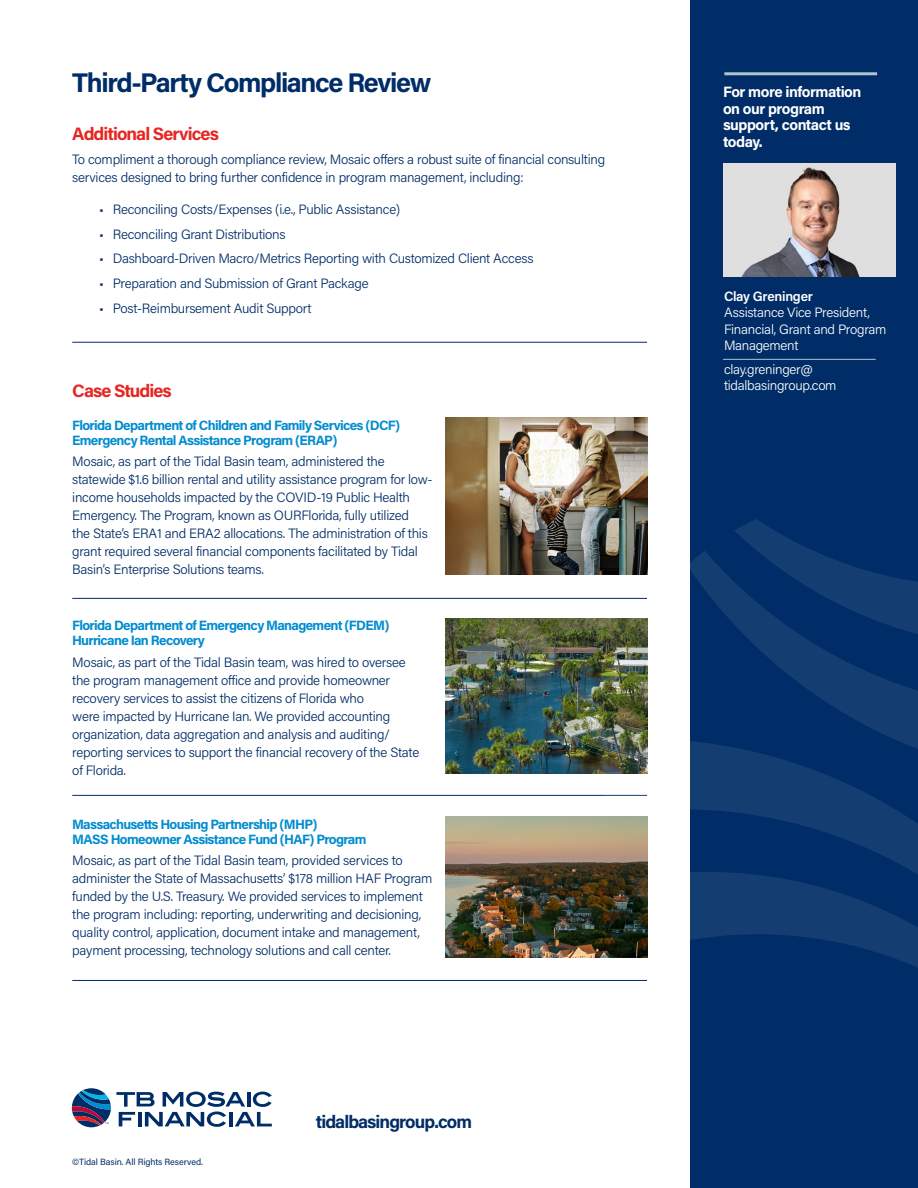
<style>
.page{position:relative;width:918px;height:1188px;background:#fff}
.page>*{position:absolute;margin:0;border:0;box-sizing:border-box;transform-origin:0 0}
.t1{font:700 27px "Acumin Pro";letter-spacing:-.05em;color:#002d67}
.t2{font:700 18px "Acumin Pro";letter-spacing:-.05em;color:#e72621}
.t3{font:700 18px "Acumin Pro";letter-spacing:-.05em;color:#002d67}
.t4{font:700 15px/16.5px "Acumin Pro";letter-spacing:-.03em;color:#fff}
.t5{font:300 13.5px/18px "Acumin Pro";letter-spacing:-.02em;color:#002d67}
.t6{font:700 13.5px/15px "Acumin Pro";letter-spacing:-.05em;color:#008cd0}
.t7{font:300 13.5px/16.5px "Acumin Pro";letter-spacing:-.02em;color:#fff}
.t8{font:600 13.5px "Acumin Pro";letter-spacing:-.02em;color:#fff}
.t9{font:9px "Acumin Pro";letter-spacing:-.01em;color:#002d67}
</style>
<div class="page">
<div style="left:691px;top:0;width:227px;height:1188px;background:#002d67"></div>
<hr style="left:723px;top:359px;width:153px;height:1px;background:#b0c4cd">
<hr style="left:72px;top:342px;width:575px;height:1px;background:#002d67">
<hr style="left:724px;top:72px;width:153px;height:3px;background:#b0c4cd">
<hr style="left:72px;top:598px;width:575px;height:1px;background:#002d67">
<img style="left:446px;top:418px;width:201px;height:156px">
<hr style="left:72px;top:795px;width:575px;height:1px;background:#002d67">
<img style="left:446px;top:618px;width:201px;height:155px">
<hr style="left:72px;top:980px;width:575px;height:1px;background:#002d67">
<img style="left:446px;top:817px;width:156px;height:141px">
<svg style="left:602px;top:739px;width:316px;height:219px"></svg>
<svg style="left:630px;top:872px;width:288px;height:130px"></svg>
<svg style="left:687px;top:551px;width:231px;height:231px"></svg>
<svg style="left:734px;top:519px;width:184px;height:130px"></svg>
<svg style="left:72px;top:1088px;width:200px;height:39px"></svg>
<img style="left:723px;top:163px;width:173px;height:114px">
<h1 class="t1" style="left:72px;top:64px;width:361px">Third-Party Compliance Review</h1>
<h2 class="t2" style="left:72px;top:121px;width:148px">Additional Services</h2>
<p class="t5" style="left:72px;top:150px;width:534px">To compliment a thorough compliance review, Mosaic offers a robust suite of financial consulting services designed to bring further confidence in program management, including:</p>
<p class="t5" style="left:99px;top:200px;width:303px">• Reconciling Costs/Expenses (i.e., Public Assistance)</p>
<p class="t5" style="left:99px;top:224px;width:188px">• Reconciling Grant Distributions</p>
<p class="t5" style="left:99px;top:249px;width:436px">• Dashboard-Driven Macro/Metrics Reporting with Customized Client Access</p>
<p class="t5" style="left:99px;top:274px;width:271px">• Preparation and Submission of Grant Package</p>
<p class="t5" style="left:99px;top:299px;width:214px">• Post-Reimbursement Audit Support</p>
<h2 class="t2" style="left:72px;top:378px;width:101px">Case Studies</h2>
<p class="t6" style="left:72px;top:417px;width:329px">Florida Department of Children and Family Services (DCF)<br>Emergency Rental Assistance Program (ERAP)</p>
<p class="t5" style="left:72px;top:452px;width:362px">Mosaic, as part of the Tidal Basin team, administered the statewide $1.6 billion rental and utility assistance program for low&shy;income households impacted by the COVID-19 Public Health Emergency. The Program, known as OURFlorida, fully utilized<br>the State’s ERA1 and ERA2 allocations. The administration of this grant required several financial components facilitated by Tidal Basin’s Enterprise Solutions teams.</p>
<p class="t6" style="left:72px;top:617px;width:319px">Florida Department of Emergency Management (FDEM)<br>Hurricane Ian Recovery</p>
<p class="t5" style="left:72px;top:653px;width:348px">Mosaic, as part of the Tidal Basin team, was hired to oversee the program management office and provide homeowner recovery services to assist the citizens of Florida who<br>were impacted by Hurricane Ian. We provided accounting organization, data aggregation and analysis and auditing/ reporting services to support the financial recovery of the State of Florida.</p>
<p class="t6" style="left:72px;top:816px;width:296px">Massachusetts Housing Partnership (MHP)<br>MASS Homeowner Assistance Fund (HAF) Program</p>
<p class="t5" style="left:72px;top:851px;width:362px">Mosaic, as part of the Tidal Basin team, provided services to administer the State of Massachusetts’ $178 million HAF Program funded by the U.S. Treasury. We provided services to implement the program including: reporting, underwriting and decisioning, quality control, application, document intake and management, payment processing, technology solutions and call center.</p>
<p class="t9" style="left:72px;top:1155px;width:132px">©Tidal Basin. All Rights Reserved.</p>
<h2 class="t3" style="left:316px;top:1109px;width:158px">tidalbasingroup.com</h2>
<p class="t4" style="left:723px;top:83px;width:140px">For more information on our program support, contact us today.</p>
<p class="t8" style="left:724px;top:287px;width:90px">Clay Greninger</p>
<p class="t7" style="left:724px;top:304px;width:164px">Assistance Vice President,<br>Financial, Grant and Program<br>Management</p>
<p class="t7" style="left:724px;top:360px;width:114px">clay.greninger@ tidalbasingroup.com</p>
</div>
